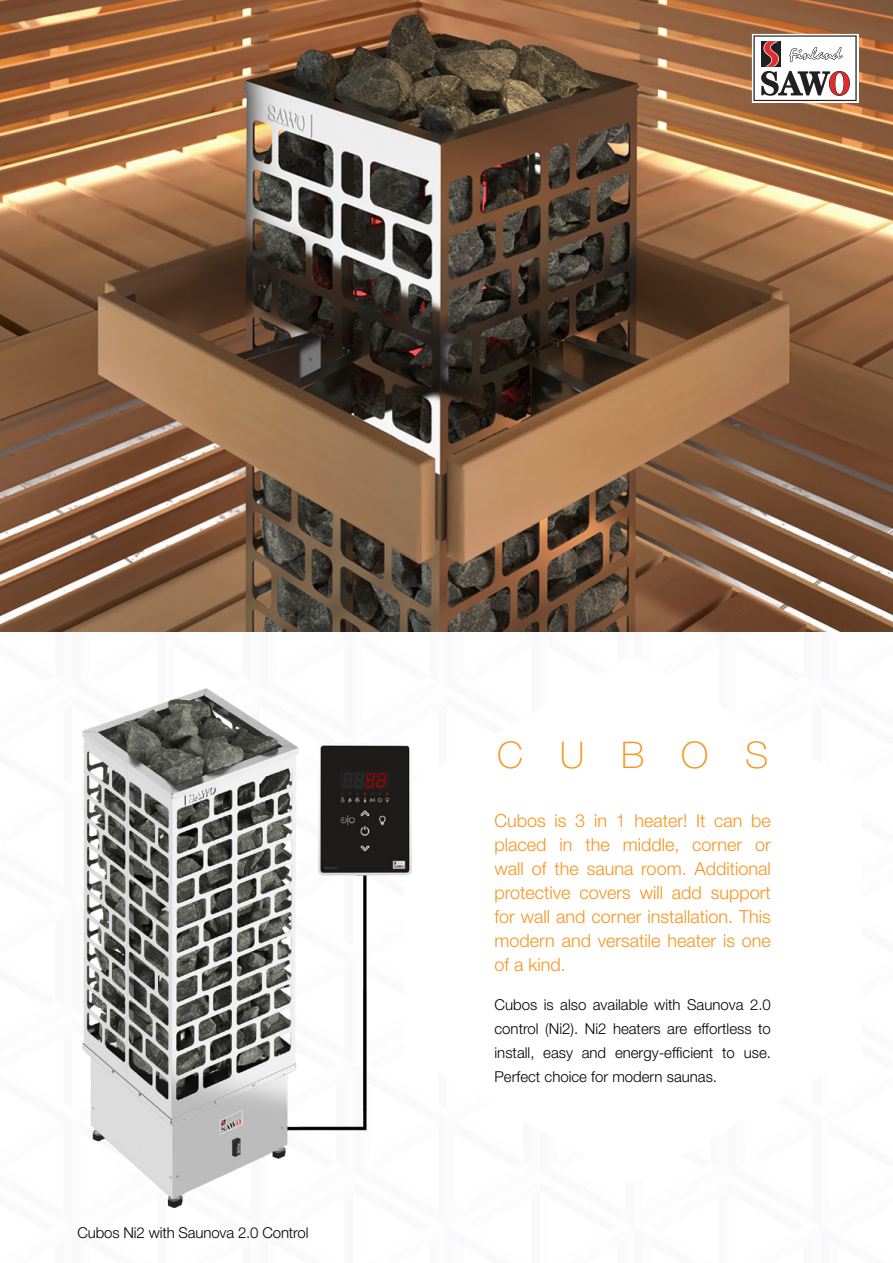
<style>
.page{position:relative;width:893px;height:1263px;background:#fff}
.page>*{position:absolute;margin:0;border:0;box-sizing:border-box;transform-origin:0 0}
.t1{font:100 36.75px "Helvetica Neue LT Pro";letter-spacing:1em;color:#f7941e}
.t2{font:300 18px/24px "Helvetica Neue LT Pro";color:#f7941e;text-align:justify}
.t3{font:300 15px/24px "Helvetica Neue LT Pro";color:#000;text-align:justify}
</style>
<div class="page">
<img style="left:0;top:0;width:893px;height:632px">
<svg style="left:752px;top:34px;width:106px;height:69px"></svg>
<img style="left:83px;top:688px;width:328px;height:520px">
<p class="t3" style="left:77px;top:1220px;width:232px">Cubos Ni2 with Saunova 2.0 Control</p>
<h1 class="t1" style="left:497px;top:734px;width:273px">CUBOS</h1>
<p class="t2" style="left:494px;top:808px;width:278px">Cubos is 3 in 1 heater! It can be placed in the middle, corner or wall of the sauna room. Additional protective covers will add support for wall and corner installation. This modern and versatile heater is one of a kind.</p>
<p class="t3" style="left:494px;top:992px;width:278px">Cubos is also available with Saunova 2.0 control (Ni2). Ni2 heaters are effortless to install, easy and energy-efficient to use.<br>Perfect choice for modern saunas.</p>
</div>
